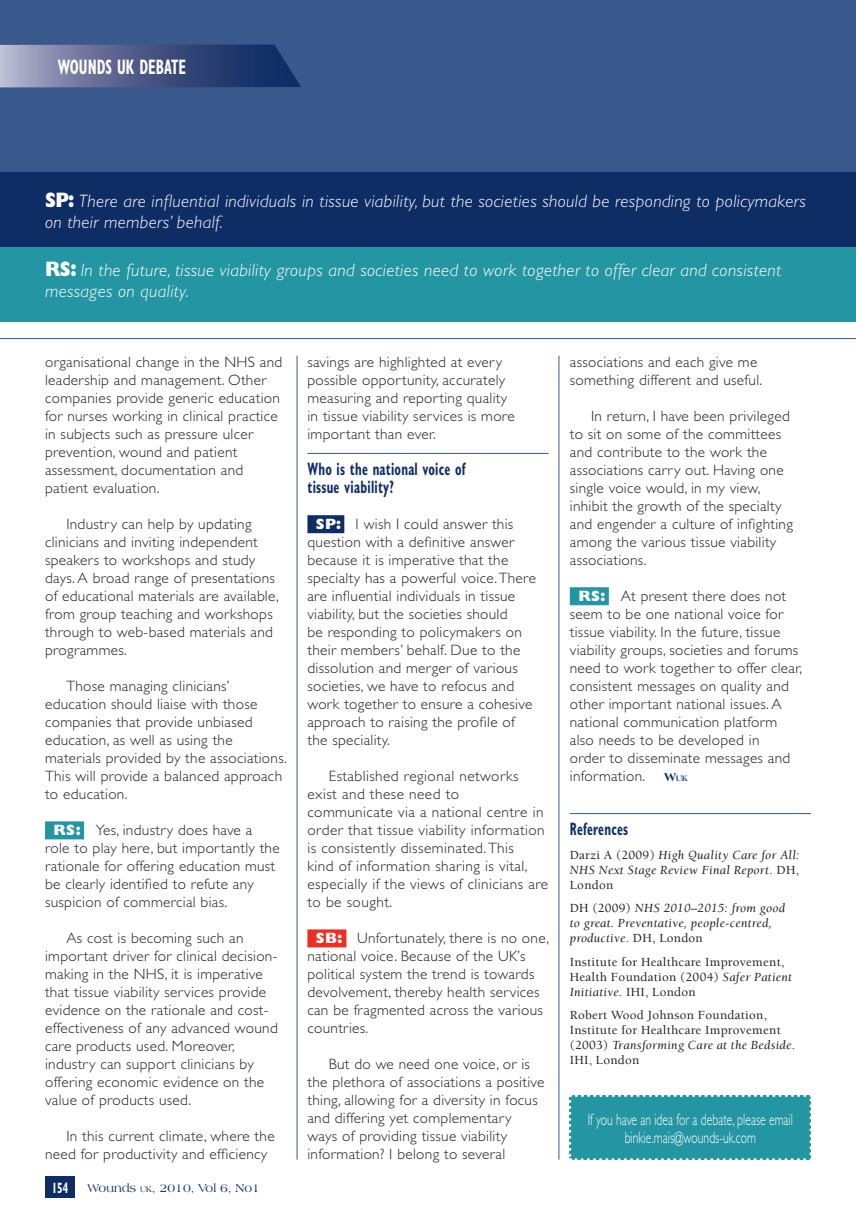
<style>
.page{position:relative;width:856px;height:1226px;background:#fff}
.page>*{position:absolute;margin:0;border:0;box-sizing:border-box;transform-origin:0 0}
.t1{font:700 condensed 21px "Gill Sans";color:#fff;scale:.7 1}
.pull_quote{font:italic 300 18px/21px "Gill Sans";letter-spacing:.02em;color:#fff}
.Questions{font:700 condensed 18px/18px "Gill Sans";letter-spacing:.02em;color:#0f2d65;scale:.7 1}
.Ref_head{font:700 condensed 18px "Gill Sans";letter-spacing:.02em;color:#0f2d65;scale:.7 1}
.Body_text{font:300 16.5px/18px "Gill Sans";letter-spacing:.005em;color:#fff;text-align:center;scale:.7 1}
.Body_text-2{font:300 15px/18px "Gill Sans";letter-spacing:.02em;color:#231f20}
.JA{font:300 15px/18px "Gill Sans";letter-spacing:.02em;color:#231f20}
.Bodytext{font:300 15px/18px "Gill Sans";letter-spacing:.02em;color:#231f20}
.KC{font:300 15px/18px "Gill Sans";letter-spacing:.02em;color:#231f20}
.t2{font:700 condensed 15px "Gill Sans";color:#fff;scale:.7 1}
.Ref_body_text{font:500 12.75px/15px "Berkeley";letter-spacing:.02em;color:#231f20}
.Ref_body_text-2{font:italic 12.75px/15px "Berkeley";letter-spacing:.02em;color:#231f20;text-align:justify}
.t3{font:12px "Americana BT";color:#0f2d65}
.t4{font:800 8.4px "Americana BT";color:#39588b}
.s1{font-weight:800;font-style:normal;font-size:21px}
.s2{font-weight:800;color:#fff}
.s3{font-size:8.4px}
.s4{font-size:12px;color:#0f2d65}
.s5{font-weight:500;font-style:normal}
.s6{font-weight:400;font-style:italic}
</style>
<div class="page">
<hr style="left:0;top:338px;width:855px;height:1px;background:#39588b">
<div style="left:45px;top:1176px;width:30px;height:21px;background:#0f2d65"></div>
<div style="left:0;top:0;width:855px;height:319px;background:#39588b"></div>
<svg style="left:0;top:44px;width:301px;height:43px"></svg>
<div style="left:0;top:173px;width:855px;height:74px;background:#0f2d65"></div>
<div style="left:0;top:247px;width:855px;height:74px;background:#2495a2"></div>
<div style="left:45px;top:821px;width:39px;height:18px;background:#2495a2"></div>
<hr style="left:307px;top:453px;width:241px;height:1px;background:#39588b">
<div style="left:307px;top:515px;width:37px;height:18px;background:#0f2d65"></div>
<div style="left:307px;top:929px;width:39px;height:18px;background:#ee2e22"></div>
<div style="left:569px;top:587px;width:39px;height:18px;background:#2495a2"></div>
<hr style="left:569px;top:813px;width:241px;height:1px;background:#39588b">
<hr style="left:558px;top:355px;width:1px;height:804px;background:#39588b">
<hr style="left:297px;top:355px;width:1px;height:804px;background:#39588b">
<div style="left:569px;top:1095px;width:242px;height:65px;background:#2495a2"></div>
<p class="t1" style="left:58px;top:54px;width:184px">WOUNDS UK DEBATE</p>
<p class="pull_quote" style="left:45px;top:191px;width:762px"><span class="s1">SP:</span> There are influential individuals in tissue viability, but the societies should be responding to policymakers on their members’ behalf.</p>
<p class="pull_quote" style="left:45px;top:260px;width:737px"><span class="s1">RS:</span> In the future, tissue viability groups and societies need to work together to offer clear and consistent messages on quality.</p>
<p class="Body_text-2" style="left:45px;top:353px;width:239px">organisational change in the NHS and leadership and management. Other companies provide generic education for nurses working in clinical practice in subjects such as pressure ulcer prevention, wound and patient assessment, documentation and patient evaluation.</p>
<p class="Body_text-2" style="left:45px;top:515px;width:235px;text-indent:21px">Industry can help by updating clinicians and inviting independent speakers to workshops and study days. A broad range of presentations of educational materials are available, from group teaching and workshops through to web-based materials and programmes.</p>
<p class="Body_text-2" style="left:45px;top:677px;width:243px;text-indent:21px">Those managing clinicians’ education should liaise with those companies that provide unbiased education, as well as using the materials provided by the associations.<br>This will provide a balanced approach to education.</p>
<p class="JA" style="left:45px;top:821px;width:236px;text-indent:9px"><span class="s2">RS:</span> Yes, industry does have a role to play here, but importantly the rationale for offering education must be clearly identified to refute any suspicion of commercial bias.</p>
<p class="Body_text-2" style="left:45px;top:929px;width:234px;text-indent:21px">As cost is becoming such an important driver for clinical decision&shy;making in the NHS, it is imperative that tissue viability services provide evidence on the rationale and cost&shy;effectiveness of any advanced wound care products used. Moreover, industry can support clinicians by offering economic evidence on the value of products used.</p>
<p class="Body_text-2" style="left:45px;top:1127px;width:231px;text-indent:21px">In this current climate, where the need for productivity and efficiency</p>
<p class="t2" style="left:52px;top:1178px;width:25px">154</p>
<p class="t3" style="left:88px;top:1180px;width:174px">Wounds <span class="s3">uk</span>, 2010, Vol 6, No1</p>
<p class="Body_text-2" style="left:307px;top:353px;width:209px">savings are highlighted at every possible opportunity, accurately measuring and reporting quality in tissue viability services is more important than ever.</p>
<p class="Questions" style="left:307px;top:459px;width:227px">Who is the national voice of tissue viability?</p>
<p class="JA" style="left:307px;top:515px;width:230px;text-indent:9px"><span class="s2">SP:</span> I wish I could answer this question with a definitive answer because it is imperative that the specialty has a powerful voice. There are influential individuals in tissue viability, but the societies should<br>be responding to policymakers on their members’ behalf. Due to the dissolution and merger of various societies, we have to refocus and work together to ensure a cohesive approach to raising the profile of the speciality.</p>
<p class="Body_text-2" style="left:307px;top:767px;width:242px;text-indent:21px">Established regional networks exist and these need to communicate via a national centre in order that tissue viability information is consistently disseminated. This<br>kind of information sharing is vital, especially if the views of clinicians are to be sought.</p>
<p class="KC" style="left:307px;top:929px;width:243px;text-indent:9px"><span class="s2">SB:</span> Unfortunately, there is no one, national voice. Because of the UK’s political system the trend is towards devolvement, thereby health services can be fragmented across the various countries.</p>
<p class="Bodytext" style="left:307px;top:1055px;width:238px;text-indent:21px">But do we need one voice, or is the plethora of associations a positive thing, allowing for a diversity in focus and differing yet complementary ways of providing tissue viability information? I belong to several</p>
<p class="Bodytext" style="left:569px;top:353px;width:194px">associations and each give me something different and useful.</p>
<p class="Body_text-2" style="left:569px;top:407px;width:224px;text-indent:21px">In return, I have been privileged to sit on some of the committees and contribute to the work the associations carry out. Having one single voice would, in my view, inhibit the growth of the specialty and engender a culture of infighting among the various tissue viability associations.</p>
<p class="JA" style="left:569px;top:587px;width:234px;text-indent:9px"><span class="s2">RS:</span> At present there does not seem to be one national voice for tissue viability. In the future, tissue viability groups, societies and forums need to work together to offer clear, consistent messages on quality and other important national issues. A national communication platform also needs to be developed in<br>order to disseminate messages and information.</p>
<p class="t4" style="left:664px;top:773px;width:25px"><span class="s4">W</span>uk</p>
<p class="Ref_head" style="left:569px;top:818px;width:85px">References</p>
<p class="Ref_body_text-2" style="left:569px;top:847px;width:231px"><span class="s5">Darzi A (2009)</span> High Quality Care for All:<br>NHS Next Stage Review Final Report<span class="s5">. DH, London</span></p>
<p class="Ref_body_text-2" style="left:569px;top:900px;width:217px;text-align:left"><span class="s5">DH (2009)</span> NHS 2010–2015: from good to great. Preventative, people-centred, productive<span class="s5">. DH, London</span></p>
<p class="Ref_body_text" style="left:569px;top:954px;width:224px">Institute for Healthcare Improvement,<br>Health Foundation (2004) <span class="s6">Safer Patient<br>Initiative</span>. IHI, London</p>
<p class="Ref_body_text" style="left:569px;top:1007px;width:227px">Robert Wood Johnson Foundation,<br>Institute for Healthcare Improvement (2003) <span class="s6">Transforming Care at the Bedside</span>.<br>IHI, London</p>
<p class="Body_text" style="left:587px;top:1110px;width:295px">If you have an idea for a debate, please email binkie.mais@wounds-uk.com</p>
</div>
